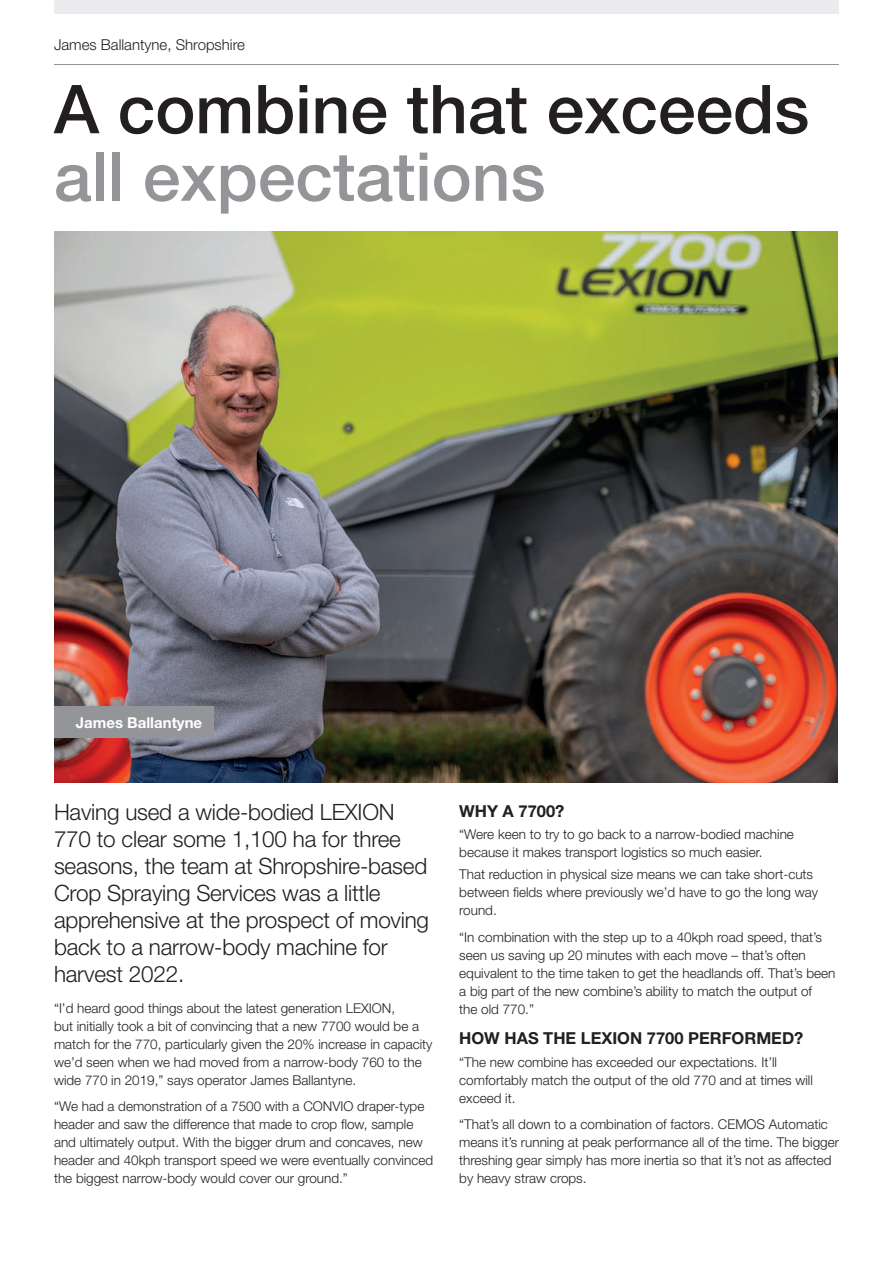
<style>
.page{position:relative;width:893px;height:1263px;background:#fff}
.page>*{position:absolute;margin:0;border:0;box-sizing:border-box;transform-origin:0 0}
.t1{font:500 67.5px "Helvetica Neue LT Std";color:#231f20}
.t2{font:500 67.5px "Helvetica Neue LT Std";color:#939598}
.t3{font:300 22.5px/27px "Helvetica Neue LT Std";letter-spacing:-.01em;color:#231f20}
.t4{font:700 16.5px "Helvetica Neue LT Std";color:#231f20}
.t5{font:300 15px "Helvetica Neue LT Std";color:#231f20}
.t6{font:700 15px "Helvetica Neue LT Std";color:#fff}
.t7{font:300 13.5px/18px "Helvetica Neue LT Std";color:#231f20}
</style>
<div class="page">
<hr style="left:54px;top:64px;width:785px;height:1px;background:#939598">
<div style="left:54px;top:0;width:785px;height:13px;background:#ececee"></div>
<img style="left:54px;top:232px;width:784px;height:551px">
<div style="left:54px;top:706px;width:160px;height:32px;background:#939598"></div>
<p class="t5" style="left:54px;top:36px;width:192px">James Ballantyne, Shropshire</p>
<h1 class="t1" style="left:54px;top:69px;width:757px">A combine that exceeds</h1>
<h1 class="t2" style="left:54px;top:136px;width:493px">all expectations</h1>
<p class="t6" style="left:76px;top:713px;width:128px">James Ballantyne</p>
<h2 class="t3" style="left:54px;top:798px;width:377px">Having used a wide-bodied LEXION<br>770 to clear some 1,100 ha for three seasons, the team at Shropshire-based<br>Crop Spraying Services was a little apprehensive at the prospect of moving back to a narrow-body machine for harvest 2022.</h2>
<p class="t7" style="left:54px;top:999px;width:380px">“I’d heard good things about the latest generation LEXION,<br>but initially took a bit of convincing that a new 7700 would be a match for the 770, particularly given the 20% increase in capacity we’d seen when we had moved from a narrow-body 760 to the wide 770 in 2019,” says operator James Ballantyne.</p>
<p class="t7" style="left:54px;top:1097px;width:381px">“We had a demonstration of a 7500 with a CONVIO draper-type header and saw the difference that made to crop ow, sample and ultimately output. With the bigger drum and concaves, new header and 40kph transport speed we were eventually convinced the biggest narrow-body would cover our ground.”</p>
<p class="t4" style="left:459px;top:800px;width:107px">WHY A 7700?</p>
<p class="t7" style="left:459px;top:825px;width:336px">“Were keen to try to go back to a narrow-bodied machine because it makes transport logistics so much easier.</p>
<p class="t7" style="left:459px;top:865px;width:360px">That reduction in physical size means we can take short-cuts between elds where previously we’d have to go the long way round.</p>
<p class="t7" style="left:459px;top:927px;width:378px">“In combination with the step up to a 40kph road speed, that’s seen us saving up 20 minutes with each move – that’s often equivalent to the time taken to get the headlands off. That’s been a big part of the new combine’s ability to match the output of<br>the old 770.”</p>
<p class="t4" style="left:459px;top:1028px;width:346px">HOW HAS THE LEXION 7700 PERFORMED?</p>
<p class="t7" style="left:459px;top:1052px;width:355px">“The new combine has exceeded our expectations. It’ll comfortably match the output of the old 770 and at times will exceed it.</p>
<p class="t7" style="left:459px;top:1115px;width:381px">“That’s all down to a combination of factors. CEMOS Automatic means it’s running at peak performance all of the time. The bigger threshing gear simply has more inertia so that it’s not as affected by heavy straw crops.</p>
</div>
